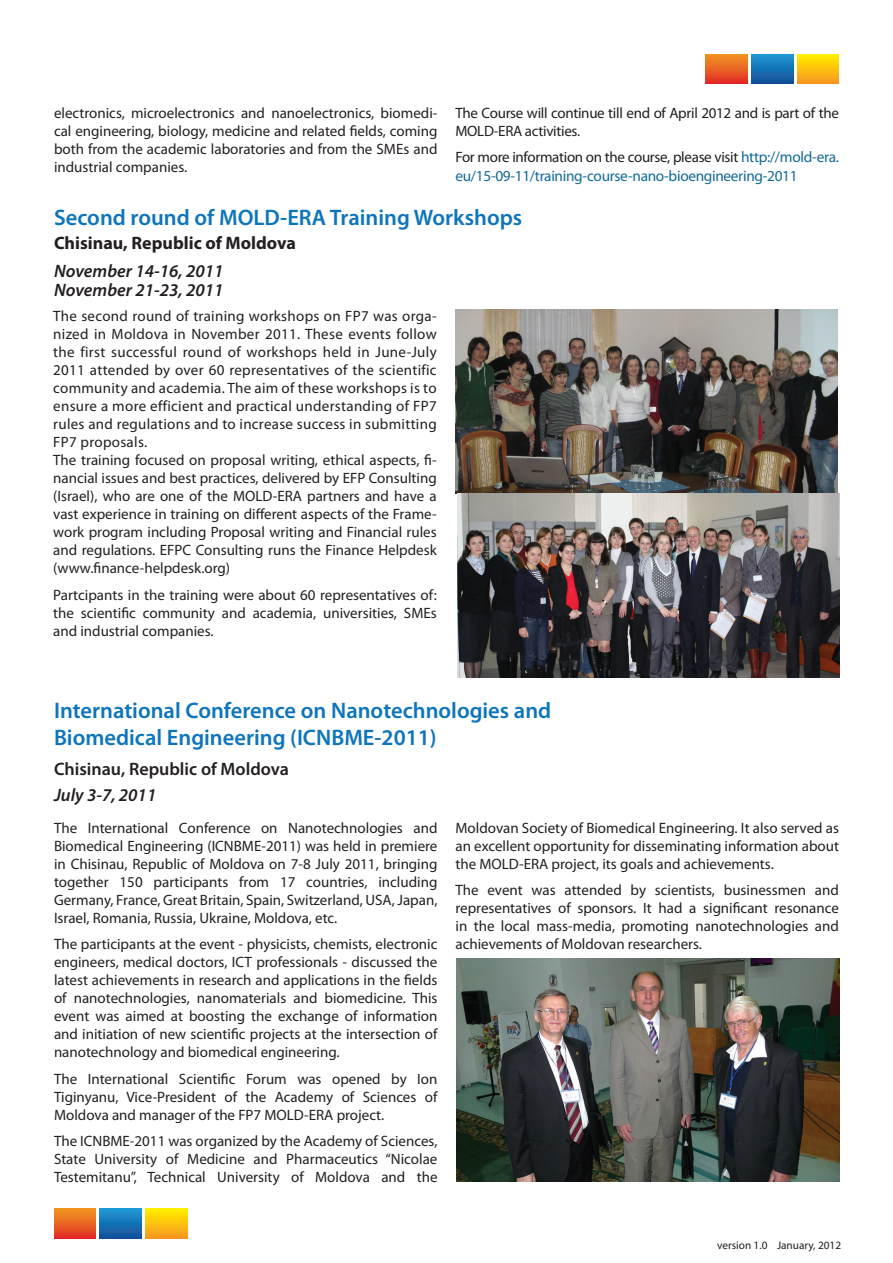
<style>
.page{position:relative;width:893px;height:1263px;background:#fff}
.page>*{position:absolute;margin:0;border:0;box-sizing:border-box;transform-origin:0 0}
.t1{font:600 22.5px/27px "Myriad Pro";color:#0c75bc}
.t2{font:italic 600 18px/19.2px "Myriad Pro";color:#231f20}
.t3{font:600 18px "Myriad Pro";color:#231f20}
.t4{font:700 18px "Myriad Pro";color:#231f20}
.t5{font:15.3px "Myriad Pro";letter-spacing:-.02em;color:#136999}
.t6{font:15px/18px "Myriad Pro";color:#231f20;text-align:justify}
.t7{font:15px/18px "Myriad Pro";letter-spacing:-.02em;color:#231f20}
.t8{font:11.25px "Myriad Pro";color:#231f20}
.s1{font-size:15.3px;color:#136999}
</style>
<div class="page">
<svg style="left:146px;top:1209px;width:41px;height:29px"></svg>
<svg style="left:100px;top:1209px;width:42px;height:29px"></svg>
<svg style="left:54px;top:1209px;width:42px;height:29px"></svg>
<svg style="left:797px;top:54px;width:42px;height:29px"></svg>
<svg style="left:751px;top:54px;width:42px;height:29px"></svg>
<svg style="left:705px;top:54px;width:42px;height:29px"></svg>
<img style="left:455px;top:310px;width:382px;height:183px">
<img style="left:457px;top:494px;width:382px;height:183px">
<img style="left:456px;top:959px;width:384px;height:223px">
<p class="t6" style="left:54px;top:103px;width:385px">electronics, microelectronics and nanoelectronics, biomedi&shy;cal engineering, biology, medicine and related fields, coming both from the academic laboratories and from the SMEs and industrial companies.</p>
<p class="t7" style="left:455px;top:103px;width:385px">The Course will continue till end of April 2012 and is part of the<br>MOLD-ERA activities.</p>
<p class="t7" style="left:455px;top:148px;width:385px">For more information on the course, please visit <span class="s1">http://mold-era.</span></p>
<p class="t5" style="left:455px;top:166px;width:344px">eu/15-09-11/training-course-nano-bioengineering-2011</p>
<h1 class="t1" style="left:54px;top:204px;width:470px">Second round of MOLD-ERA Training Workshops</h1>
<p class="t4" style="left:54px;top:231px;width:244px">Chisinau, Republic of Moldova</p>
<p class="t2" style="left:54px;top:261px;width:171px">November 14-16, 2011<br>November 21-23, 2011</p>
<p class="t6" style="left:53px;top:307px;width:385px;text-align:left">The second round of training workshops on FP7 was orga&shy;nized in Moldova in November 2011. These events follow the first successful round of workshops held in June-July 2011 attended by over 60 representatives of the scientific community and academia. The aim of these workshops is to ensure a more efficient and practical understanding of FP7 rules and regulations and to increase success in submitting FP7 proposals.<br>The training focused on proposal writing, ethical aspects, fi&shy;nancial issues and best practices, delivered by EFP Consulting (Israel), who are one of the MOLD-ERA partners and have a vast experience in training on different aspects of the Frame&shy;work program including Proposal writing and Financial rules and regulations. EFPC Consulting runs the Finance Helpdesk (www.finance-helpdesk.org)</p>
<p class="t6" style="left:53px;top:585px;width:385px">Partcipants in the training were about 60 representatives of: the scientific community and academia, universities, SMEs and industrial companies.</p>
<h1 class="t1" style="left:54px;top:696px;width:499px">International Conference on Nanotechnologies and<br>Biomedical Engineering (ICNBME-2011)</h1>
<p class="t3" style="left:54px;top:758px;width:237px">Chisinau, Republic of Moldova</p>
<p class="t2" style="left:54px;top:785px;width:104px">July 3-7, 2011</p>
<p class="t6" style="left:54px;top:818px;width:385px">The International Conference on Nanotechnologies and Biomedical Engineering (ICNBME-2011) was held in premiere in Chisinau, Republic of Moldova on 7-8 July 2011, bringing together 150 participants from 17 countries, including Germany, France, Great Britain, Spain, Switzerland, USA, Japan, Israel, Romania, Russia, Ukraine, Moldova, etc.</p>
<p class="t6" style="left:54px;top:935px;width:385px">The participants at the event - physicists, chemists, electronic engineers, medical doctors, ICT professionals - discussed the latest achievements in research and applications in the fields of nanotechnologies, nanomaterials and biomedicine. This event was aimed at boosting the exchange of information and initiation of new scientific projects at the intersection of nanotechnology and biomedical engineering.</p>
<p class="t6" style="left:54px;top:1069px;width:385px">The International Scientific Forum was opened by Ion Tiginyanu, Vice-President of the Academy of Sciences of Moldova and manager of the FP7 MOLD-ERA project.</p>
<p class="t6" style="left:54px;top:1132px;width:385px">The ICNBME-2011 was organized by the Academy of Sciences, State University of Medicine and Pharmaceutics “Nicolae Testemitanu”, Technical University of Moldova and the</p>
<p class="t6" style="left:455px;top:818px;width:385px">Moldovan Society of Biomedical Engineering. It also served as an excellent opportunity for disseminating information about the MOLD-ERA project, its goals and achievements.</p>
<p class="t6" style="left:455px;top:881px;width:385px">The event was attended by scientists, businessmen and representatives of sponsors. It had a significant resonance in the local mass-media, promoting nanotechnologies and achievements of Moldovan researchers.</p>
<p class="t8" style="left:717px;top:1238px;width:125px">version 1.0 January, 2012</p>
</div>
